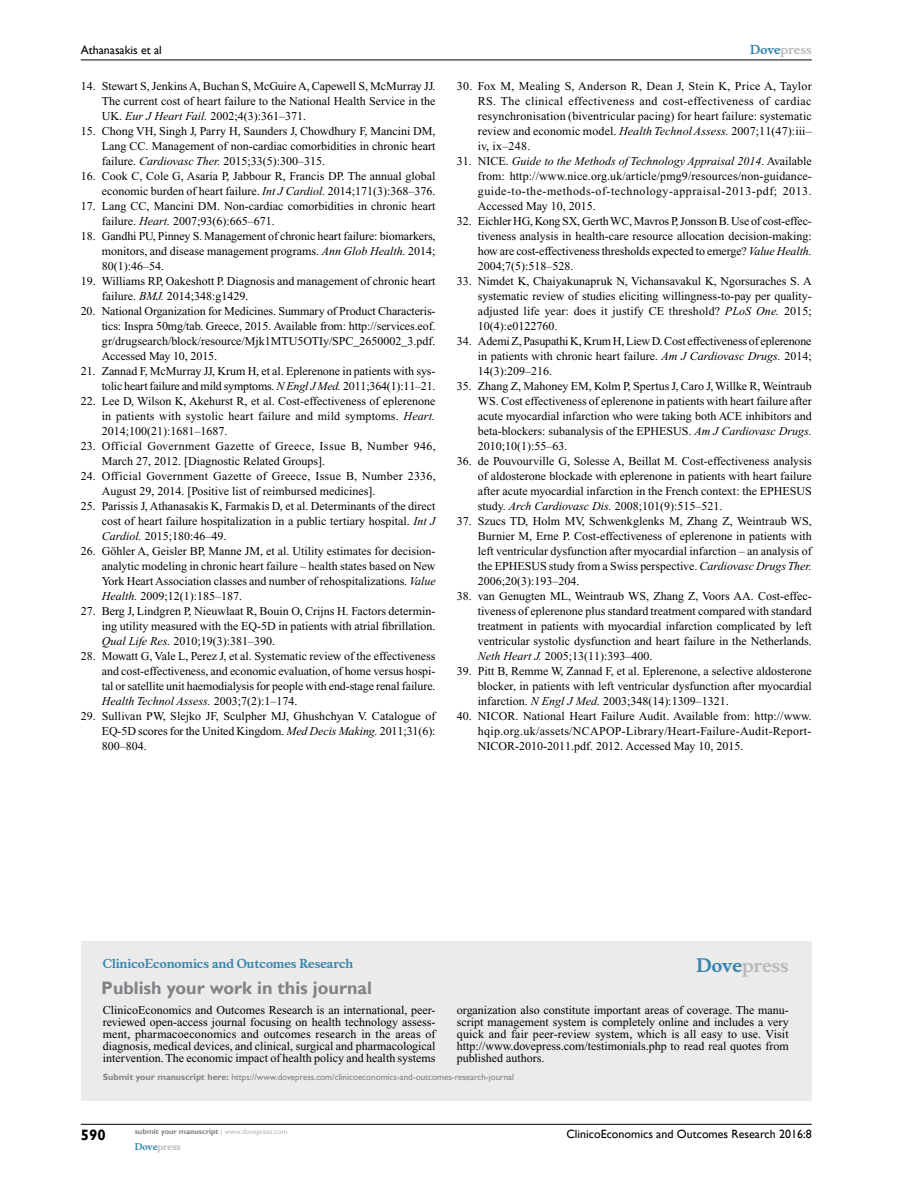
<style>
.page{position:relative;width:918px;height:1188px;background:#fff}
.page>*{position:absolute;margin:0;border:0;box-sizing:border-box;transform-origin:0 0}
.t1{font:700 18px "Gill Sans";color:#808285}
.t2{font:700 18px "Musee";color:#b8babc}
.t3{font:700 15px "Gill Sans";color:#000}
.t4{font:12px/15px "Times New Roman";color:#000;text-align:justify}
.t5{font:12px/15px "Times New Roman";letter-spacing:.03em;color:#000}
.t6{font:12px "Gill Sans";color:#000}
.t7{font:700 12px "Musee";color:#3785ad}
.t8{font:700 12px "Musee";color:#b8babc}
.t9{font:9px "Gill Sans";color:#808285}
.t10{font:700 9px "Musee";color:#b8babc}
.t11{font:700 7.5px "Gill Sans";color:#808285}
.s1{font-style:italic}
.s2{color:#3785ad}
.s3{font-weight:700}
.s4{font-weight:400;color:#b8babc}
</style>
<div class="page">
<div style="left:81px;top:941px;width:731px;height:159px;background:#ebebec"></div>
<hr style="left:81px;top:1124px;width:731px;height:1px;background:#000">
<hr style="left:81px;top:60px;width:731px;height:1px;background:#000">
<p class="t6" style="left:81px;top:43px;width:83px">Athanasakis et al</p>
<p class="t4" style="left:102px;top:79px;width:335px;text-indent:-21px">14. Stewart S, Jenkins A, Buchan S, McGuire A, Capewell S, McMurray JJ.<br>The current cost of heart failure to the National Health Service in the UK. <span class="s1">Eur J Heart Fail.</span> 2002;4(3):361–371.</p>
<p class="t4" style="left:102px;top:124px;width:335px;text-indent:-21px">15. Chong VH, Singh J, Parry H, Saunders J, Chowdhury F, Mancini DM, Lang CC. Management of non-cardiac comorbidities in chronic heart failure. <span class="s1">Cardiovasc Ther.</span> 2015;33(5):300–315.</p>
<p class="t4" style="left:81px;top:169px;width:356px;text-align:right">16. Cook C, Cole G, Asaria P, Jabbour R, Francis DP. The annual global economic burden of heart failure. <span class="s1">Int J Cardiol.</span> 2014;171(3):368–376.</p>
<p class="t4" style="left:102px;top:199px;width:335px;text-indent:-21px">17. Lang CC, Mancini DM. Non-cardiac comorbidities in chronic heart failure. <span class="s1">Heart.</span> 2007;93(6):665–671.</p>
<p class="t4" style="left:102px;top:229px;width:335px;text-indent:-21px">18. Gandhi PU, Pinney S. Management of chronic heart failure: biomarkers, monitors, and disease management programs. <span class="s1">Ann Glob Health.</span> 2014; 80(1):46–54.</p>
<p class="t4" style="left:102px;top:274px;width:335px;text-indent:-21px">19. Williams RP, Oakeshott P. Diagnosis and management of chronic heart failure. <span class="s1">BMJ.</span> 2014;348:g1429.</p>
<p class="t4" style="left:102px;top:304px;width:335px;text-indent:-21px">20. National Organization for Medicines. Summary of Product Characteris&shy;tics: Inspra 50mg/tab. Greece, 2015. Available from: http://services.eof. gr/drugsearch/block/resource/Mjk1MTU5OTIy/SPC_2650002_3.pdf.<br>Accessed May 10, 2015.</p>
<p class="t4" style="left:81px;top:364px;width:356px;text-align:right">21. Zannad F, McMurray JJ, Krum H, et al. Eplerenone in patients with sys&shy;tolic heart failure and mild symptoms. <span class="s1">N Engl J Med.</span> 2011;364(1):11–21.</p>
<p class="t4" style="left:102px;top:394px;width:335px;text-indent:-21px">22. Lee D, Wilson K, Akehurst R, et al. Cost-effectiveness of eplerenone in patients with systolic heart failure and mild symptoms. <span class="s1">Heart.<br></span>2014;100(21):1681–1687.</p>
<p class="t5" style="left:102px;top:439px;width:336px;text-indent:-21px">23. Official Government Gazette of Greece, Issue B, Number 946,<br>March 27, 2012. [Diagnostic Related Groups].</p>
<p class="t4" style="left:102px;top:469px;width:336px;text-indent:-21px">24. Official Government Gazette of Greece, Issue B, Number 2336,<br>August 29, 2014. [Positive list of reimbursed medicines].</p>
<p class="t4" style="left:102px;top:499px;width:335px;text-indent:-21px">25. Parissis J, Athanasakis K, Farmakis D, et al. Determinants of the direct cost of heart failure hospitalization in a public tertiary hospital. <span class="s1">Int J Cardiol.</span> 2015;180:46–49.</p>
<p class="t4" style="left:102px;top:544px;width:336px;text-indent:-21px">26. Göhler A, Geisler BP, Manne JM, et al. Utility estimates for decision&shy;analytic modeling in chronic heart failure – health states based on New York Heart Association classes and number of rehospitalizations. <span class="s1">Value Health.</span> 2009;12(1):185–187.</p>
<p class="t4" style="left:102px;top:604px;width:335px;text-indent:-21px">27. Berg J, Lindgren P, Nieuwlaat R, Bouin O, Crijns H. Factors determin&shy;ing utility measured with the EQ-5D in patients with atrial fibrillation.<br><span class="s1">Qual Life Res.</span> 2010;19(3):381–390.</p>
<p class="t4" style="left:102px;top:649px;width:335px;text-indent:-21px">28. Mowatt G, Vale L, Perez J, et al. Systematic review of the effectiveness and cost-effectiveness, and economic evaluation, of home versus hospi&shy;tal or satellite unit haemodialysis for people with end-stage renal failure.<br><span class="s1">Health Technol Assess.</span> 2003;7(2):1–174.</p>
<p class="t4" style="left:102px;top:709px;width:335px;text-indent:-21px">29. Sullivan PW, Slejko JF, Sculpher MJ, Ghushchyan V. Catalogue of EQ-5D scores for the United Kingdom. <span class="s1">Med Decis Making.</span> 2011;31(6):<br>800–804.</p>
<p class="t8" style="left:750px;top:43px;width:63px"><span class="s2">Dove</span>press</p>
<p class="t4" style="left:478px;top:79px;width:336px;text-indent:-21px">30. Fox M, Mealing S, Anderson R, Dean J, Stein K, Price A, Taylor RS. The clinical effectiveness and cost-effectiveness of cardiac resynchronisation (biventricular pacing) for heart failure: systematic review and economic model. <span class="s1">Health Technol Assess.</span> 2007;11(47):iii– iv, ix–248.</p>
<p class="t4" style="left:478px;top:154px;width:335px;text-indent:-21px">31. NICE. <span class="s1">Guide to the Methods of Technology Appraisal 2014</span>. Available from: http://www.nice.org.uk/article/pmg9/resources/non-guidance&shy;guide-to-the-methods-of-technology-appraisal-2013-pdf; 2013.<br>Accessed May 10, 2015.</p>
<p class="t4" style="left:478px;top:214px;width:336px;text-indent:-21px">32. Eichler HG, Kong SX, Gerth WC, Mavros P, Jonsson B. Use of cost-effec&shy;tiveness analysis in health-care resource allocation decision-making: how are cost-effectiveness thresholds expected to emerge? <span class="s1">Value Health.<br></span>2004;7(5):518–528.</p>
<p class="t4" style="left:478px;top:274px;width:336px;text-indent:-21px">33. Nimdet K, Chaiyakunapruk N, Vichansavakul K, Ngorsuraches S. A systematic review of studies eliciting willingness-to-pay per quality&shy;adjusted life year: does it justify CE threshold? <span class="s1">PLoS One.</span> 2015; 10(4):e0122760.</p>
<p class="t4" style="left:478px;top:334px;width:335px;text-indent:-21px">34. Ademi Z, Pasupathi K, Krum H, Liew D. Cost effectiveness of eplerenone in patients with chronic heart failure. <span class="s1">Am J Cardiovasc Drugs.</span> 2014; 14(3):209–216.</p>
<p class="t4" style="left:478px;top:379px;width:335px;text-indent:-21px">35. Zhang Z, Mahoney EM, Kolm P, Spertus J, Caro J, Willke R, Weintraub WS. Cost effectiveness of eplerenone in patients with heart failure after acute myocardial infarction who were taking both ACE inhibitors and beta-blockers: subanalysis of the EPHESUS. <span class="s1">Am J Cardiovasc Drugs.<br></span>2010;10(1):55–63.</p>
<p class="t4" style="left:478px;top:454px;width:335px;text-indent:-21px">36. de Pouvourville G, Solesse A, Beillat M. Cost-effectiveness analysis of aldosterone blockade with eplerenone in patients with heart failure after acute myocardial infarction in the French context: the EPHESUS study. <span class="s1">Arch Cardiovasc Dis.</span> 2008;101(9):515–521.</p>
<p class="t4" style="left:478px;top:514px;width:336px;text-indent:-21px">37. Szucs TD, Holm MV, Schwenkglenks M, Zhang Z, Weintraub WS, Burnier M, Erne P. Cost-effectiveness of eplerenone in patients with left ventricular dysfunction after myocardial infarction – an analysis of the EPHESUS study from a Swiss perspective. <span class="s1">Cardiovasc Drugs Ther.<br></span>2006;20(3):193–204.</p>
<p class="t4" style="left:478px;top:589px;width:336px;text-indent:-21px">38. van Genugten ML, Weintraub WS, Zhang Z, Voors AA. Cost-effec&shy;tiveness of eplerenone plus standard treatment compared with standard treatment in patients with myocardial infarction complicated by left ventricular systolic dysfunction and heart failure in the Netherlands.<br><span class="s1">Neth Heart J.</span> 2005;13(11):393–400.</p>
<p class="t4" style="left:478px;top:664px;width:335px;text-indent:-21px">39. Pitt B, Remme W, Zannad F, et al. Eplerenone, a selective aldosterone blocker, in patients with left ventricular dysfunction after myocardial infarction. <span class="s1">N Engl J Med.</span> 2003;348(14):1309–1321.</p>
<p class="t4" style="left:478px;top:709px;width:335px;text-indent:-21px">40. NICOR. National Heart Failure Audit. Available from: http://www. hqip.org.uk/assets/NCAPOP-Library/Heart-Failure-Audit-Report-NICOR-2010-2011.pdf. 2012. Accessed May 10, 2015.</p>
<p class="t7" style="left:103px;top:956px;width:252px">ClinicoEconomics and Outcomes Research</p>
<h1 class="t1" style="left:101px;top:977px;width:272px">Publish your work in this journal</h1>
<h1 class="t2" style="left:697px;top:955px;width:94px"><span class="s2">Dove</span>press</h1>
<p class="t4" style="left:103px;top:1004px;width:334px;line-height:12px">ClinicoEconomics and Outcomes Research is an international, peer&shy;reviewed open-access journal focusing on health technology assess&shy;ment, pharmacoeconomics and outcomes research in the areas of diagnosis, medical devices, and clinical, surgical and pharmacological intervention. The economic impact of health policy and health systems</p>
<p class="t4" style="left:457px;top:1004px;width:333px;line-height:12px">organization also constitute important areas of coverage. The manu&shy;script management system is completely online and includes a very quick and fair peer-review system, which is all easy to use. Visit http://www.dovepress.com/testimonials.php to read real quotes from published authors.</p>
<p class="t9" style="left:103px;top:1072px;width:413px"><span class="s3">Submit your manuscript here:</span> https://www.dovepress.com/clinicoeconomics-and-outcomes-research-journal</p>
<p class="t3" style="left:81px;top:1126px;width:26px">590</p>
<p class="t11" style="left:135px;top:1127px;width:154px">submit your manuscript <span class="s4">| www.dovepress.com</span></p>
<p class="t10" style="left:135px;top:1141px;width:48px"><span class="s2">Dove</span>press</p>
<p class="t6" style="left:566px;top:1127px;width:247px">ClinicoEconomics and Outcomes Research 2016:8</p>
</div>
